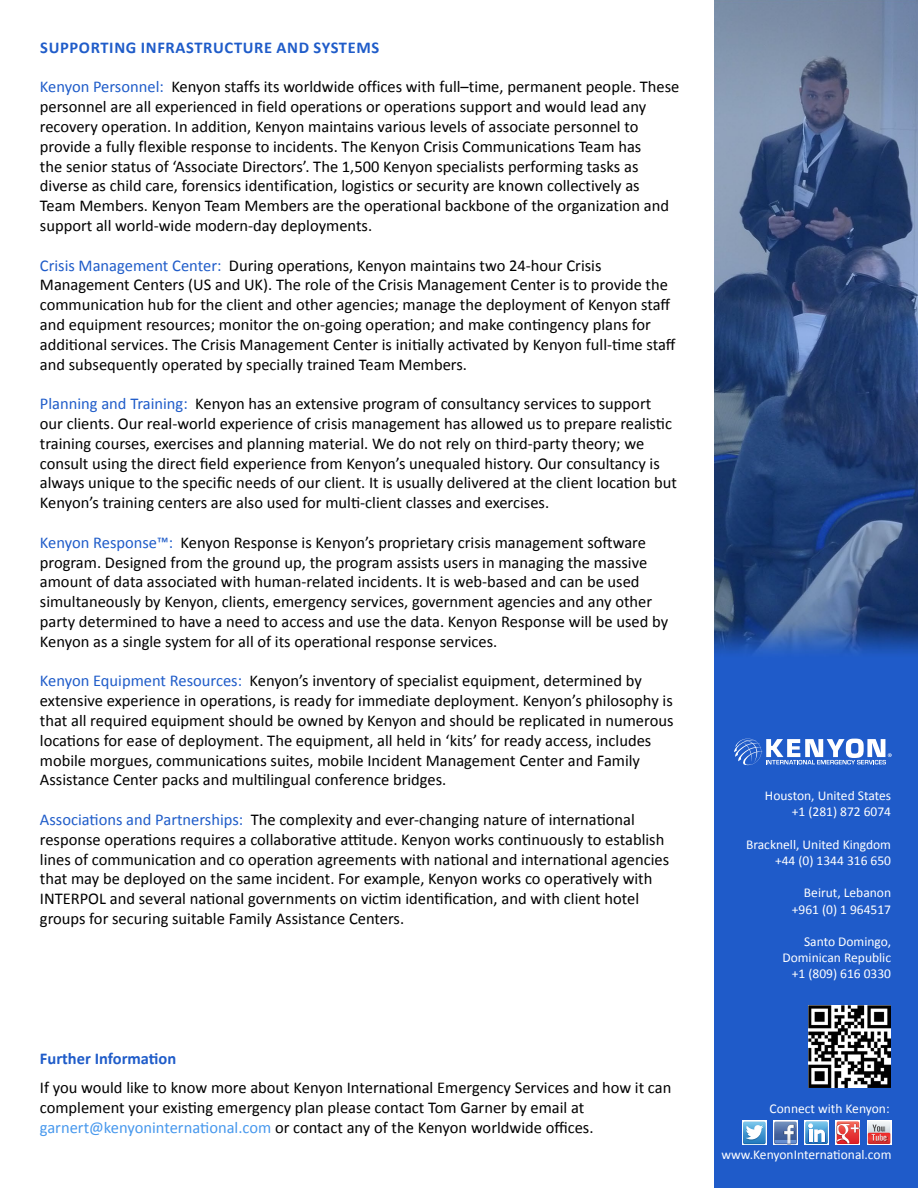
<style>
.page{position:relative;width:918px;height:1188px;background:#fff}
.page>*{position:absolute;margin:0;border:0;box-sizing:border-box;transform-origin:0 0}
.t1{font:16.5px/19.8px "Calibri";color:#000}
.t2{font:700 16.5px "Calibri";letter-spacing:.04em;color:#1f5cc9}
.t3{font:700 16.5px "Calibri";color:#1f5cc9}
.t4{font:13.5px/16.2px "Calibri";color:#fff;text-align:right}
.s1{color:#1f5cc9}
.s2{color:#4798ed}
</style>
<div class="page">
<img style="left:715px;top:0;width:203px;height:1188px">
<svg style="left:734px;top:739px;width:158px;height:27px"></svg>
<img style="left:809px;top:1006px;width:82px;height:82px">
<svg style="left:742px;top:1120px;width:25px;height:25px"></svg>
<svg style="left:773px;top:1120px;width:25px;height:25px"></svg>
<div style="left:804px;top:1120px;width:25px;height:25px;background:#fff"></div>
<svg style="left:835px;top:1120px;width:25px;height:25px"></svg>
<svg style="left:867px;top:1120px;width:25px;height:25px"></svg>
<svg style="left:774px;top:1122px;width:23px;height:22px"></svg>
<svg style="left:837px;top:1121px;width:22px;height:23px"></svg>
<svg style="left:805px;top:1121px;width:23px;height:23px"></svg>
<svg style="left:743px;top:1122px;width:23px;height:22px"></svg>
<svg style="left:868px;top:1121px;width:22px;height:23px"></svg>
<p class="t2" style="left:40px;top:37px;width:341px">SUPPORTING INFRASTRUCTURE AND SYSTEMS</p>
<p class="t1" style="left:40px;top:77px;width:641px"><span class="s1">Kenyon Personnel:</span> Kenyon staffs its worldwide offices with full–time, permanent people. These personnel are all experienced in field operations or operations support and would lead any recovery operation. In addition, Kenyon maintains various levels of associate personnel to provide a fully flexible response to incidents. The Kenyon Crisis Communications Team has<br>the senior status of ‘Associate Directors’. The 1,500 Kenyon specialists performing tasks as diverse as child care, forensics identification, logistics or security are known collectively as Team Members. Kenyon Team Members are the operational backbone of the organization and support all world-wide modern-day deployments.</p>
<p class="t1" style="left:40px;top:255px;width:637px"><span class="s1">Crisis Management Center:</span> During operations, Kenyon maintains two 24-hour Crisis Management Centers (US and UK). The role of the Crisis Management Center is to provide the communication hub for the client and other agencies; manage the deployment of Kenyon staff and equipment resources; monitor the on-going operation; and make contingency plans for additional services. The Crisis Management Center is initially activated by Kenyon full-time staff and subsequently operated by specially trained Team Members.</p>
<p class="t1" style="left:40px;top:394px;width:639px"><span class="s1">Planning and Training:</span> Kenyon has an extensive program of consultancy services to support our clients. Our real-world experience of crisis management has allowed us to prepare realistic training courses, exercises and planning material. We do not rely on third-party theory; we consult using the direct field experience from Kenyon’s unequaled history. Our consultancy is always unique to the specific needs of our client. It is usually delivered at the client location but Kenyon’s training centers are also used for multi-client classes and exercises.</p>
<p class="t1" style="left:40px;top:533px;width:630px"><span class="s1">Kenyon Response™:</span> Kenyon Response is Kenyon’s proprietary crisis management software program. Designed from the ground up, the program assists users in managing the massive amount of data associated with human-related incidents. It is web-based and can be used simultaneously by Kenyon, clients, emergency services, government agencies and any other party determined to have a need to access and use the data. Kenyon Response will be used by Kenyon as a single system for all of its operational response services.</p>
<p class="t1" style="left:40px;top:671px;width:635px"><span class="s1">Kenyon Equipment Resources:</span> Kenyon’s inventory of specialist equipment, determined by extensive experience in operations, is ready for immediate deployment. Kenyon’s philosophy is that all required equipment should be owned by Kenyon and should be replicated in numerous locations for ease of deployment. The equipment, all held in ‘kits’ for ready access, includes mobile morgues, communications suites, mobile Incident Management Center and Family Assistance Center packs and multilingual conference bridges.</p>
<p class="t1" style="left:40px;top:810px;width:631px"><span class="s1">Associations and Partnerships:</span> The complexity and ever-changing nature of international response operations requires a collaborative attitude. Kenyon works continuously to establish lines of communication and co operation agreements with national and international agencies that may be deployed on the same incident. For example, Kenyon works co operatively with INTERPOL and several national governments on victim identification, and with client hotel groups for securing suitable Family Assistance Centers.</p>
<p class="t3" style="left:40px;top:1048px;width:138px">Further Information</p>
<p class="t1" style="left:40px;top:1078px;width:633px">If you would like to know more about Kenyon International Emergency Services and how it can complement your existing emergency plan please contact Tom Garner by email at <span class="s2">garnert@kenyoninternational.com</span> or contact any of the Kenyon worldwide offices.</p>
<p class="t4" style="left:765px;top:788px;width:128px">Houston, United States +1 (281) 872 6074</p>
<p class="t4" style="left:746px;top:836px;width:147px">Bracknell, United Kingdom +44 (0) 1344 316 650</p>
<p class="t4" style="left:792px;top:885px;width:101px">Beirut, Lebanon +961 (0) 1 964517</p>
<p class="t4" style="left:782px;top:934px;width:110px">Santo Domingo,<br>Dominican Republic +1 (809) 616 0330</p>
<p class="t4" style="left:770px;top:1100px;width:122px">Connect with Kenyon:</p>
<p class="t4" style="left:722px;top:1146px;width:171px">www.KenyonInternational.com</p>
</div>
